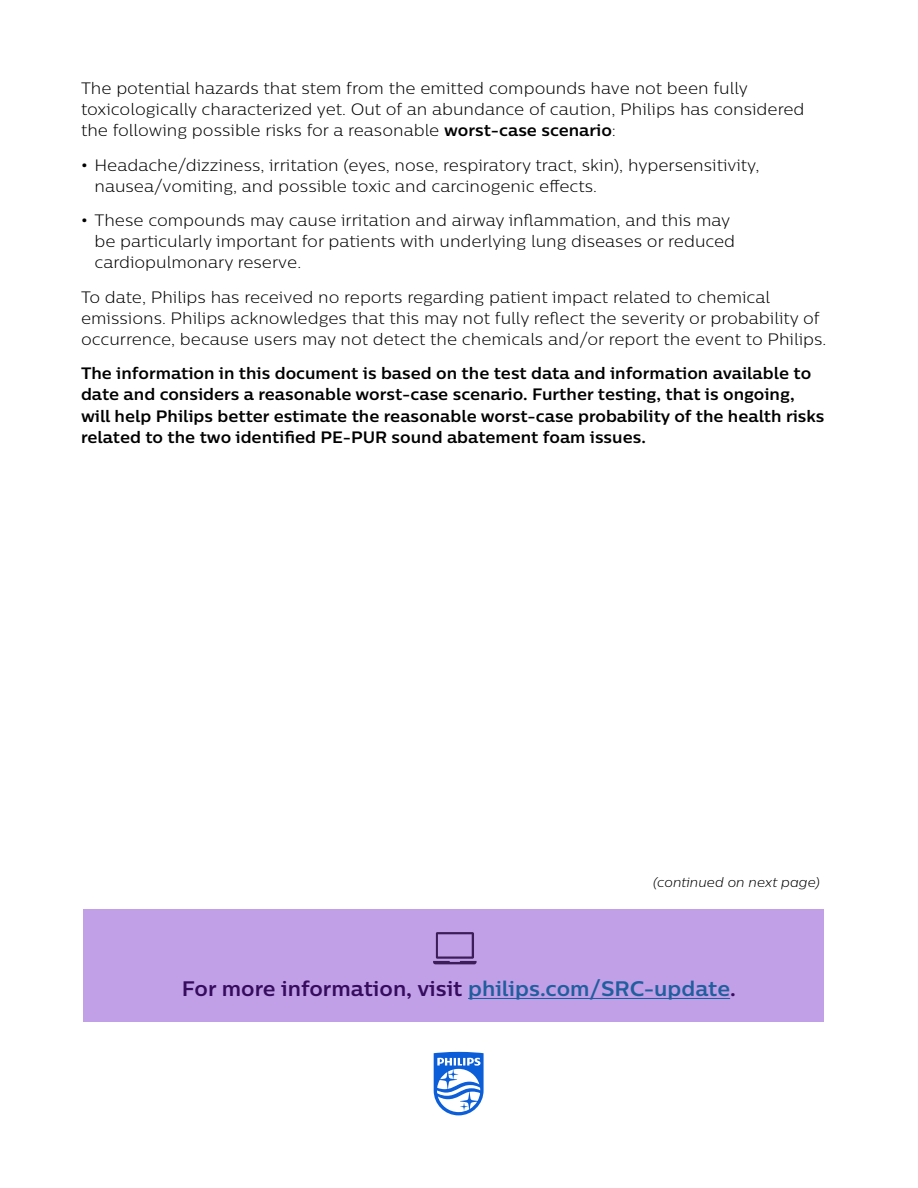
<style>
.page{position:relative;width:918px;height:1188px;background:#fff}
.page>*{position:absolute;margin:0;border:0;box-sizing:border-box;transform-origin:0 0}
.t1{font:700 21px "Centrale Sans";color:#360c5e}
.t2{font:300 16.5px/21px "Centrale Sans";color:#000}
.t3{font:700 16.5px/21px "Centrale Sans";color:#000}
.t4{font:italic 300 13.5px "Centrale Sans";color:#000}
.s1{font-weight:700}
.s2{color:#215e9e}
</style>
<div class="page">
<svg style="left:434px;top:1052px;width:50px;height:63px"></svg>
<div style="left:83px;top:909px;width:741px;height:113px;background:#c1a0e8"></div>
<hr style="left:468px;top:998px;width:262px;height:1px;background:#215e9e">
<svg style="left:433px;top:932px;width:44px;height:32px"></svg>
<p class="t2" style="left:81px;top:78px;width:725px">The potential hazards that stem from the emitted compounds have not been fully toxicologically characterized yet. Out of an abundance of caution, Philips has considered the following possible risks for a reasonable <span class="s1">worst-case scenario</span>:</p>
<p class="t2" style="left:94px;top:154px;width:667px;text-indent:-13px"><span class="s1">•</span> Headache/dizziness, irritation (eyes, nose, respiratory tract, skin), hypersensitivity, nausea/vomiting, and possible toxic and carcinogenic effects.</p>
<p class="t2" style="left:94px;top:210px;width:642px;text-indent:-13px"><span class="s1">•</span> These compounds may cause irritation and airway inflammation, and this may be particularly important for patients with underlying lung diseases or reduced cardiopulmonary reserve.</p>
<p class="t2" style="left:81px;top:286px;width:747px">To date, Philips has received no reports regarding patient impact related to chemical emissions. Philips acknowledges that this may not fully reflect the severity or probability of occurrence, because users may not detect the chemicals and/or report the event to Philips.</p>
<p class="t3" style="left:81px;top:363px;width:745px">The information in this document is based on the test data and information available to date and considers a reasonable worst-case scenario. Further testing, that is ongoing, will help Philips better estimate the reasonable worst-case probability of the health risks related to the two identified PE-PUR sound abatement foam issues.</p>
<p class="t4" style="left:653px;top:874px;width:168px">(continued on next page)</p>
<p class="t1" style="left:182px;top:975px;width:556px">For more information, visit <span class="s2">philips.com/SRC-update</span>.</p>
</div>
